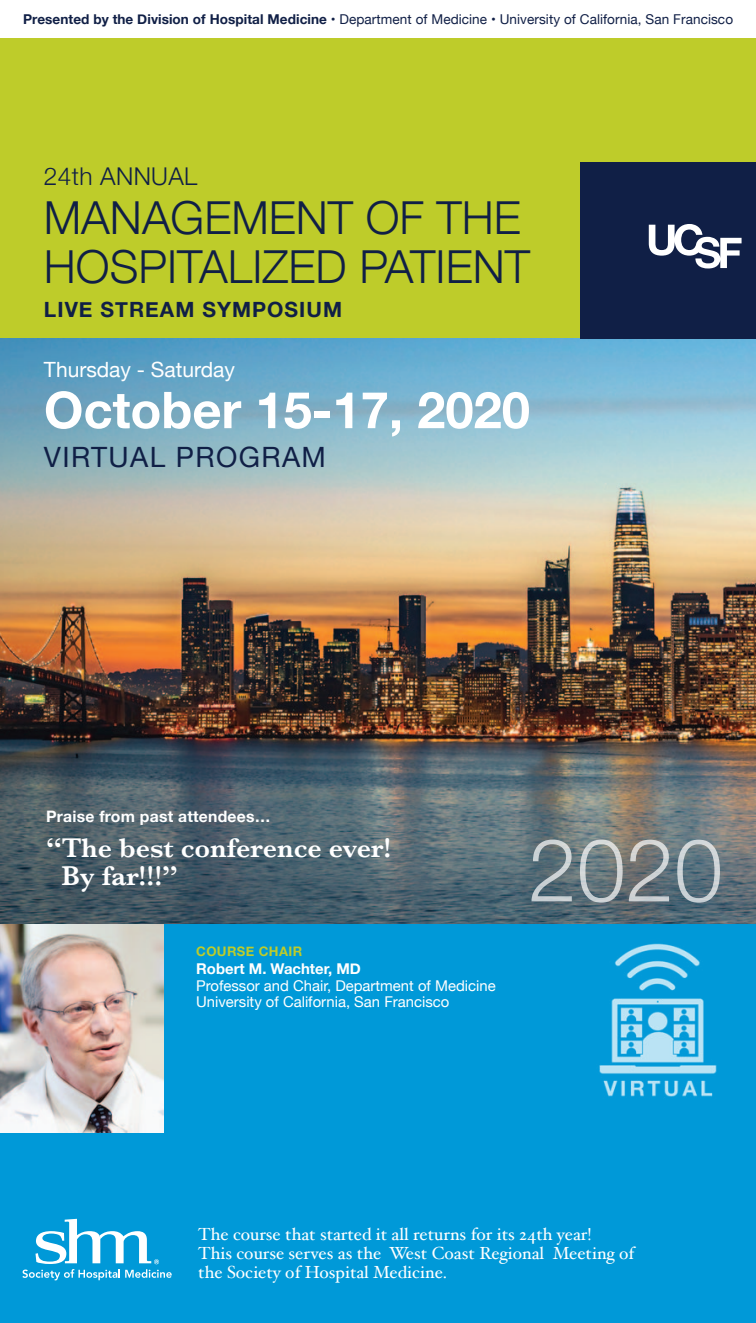
<style>
.page{position:relative;width:756px;height:1323px;background:#fff}
.page>*{position:absolute;margin:0;border:0;box-sizing:border-box;transform-origin:0 0}
.t1{font:300 87.5px "Helvetica Neue";color:rgb(255 255 255/.7)}
.t2{font:700 50.75px "Helvetica Neue";color:#fff}
.t3{font:300 45.5px/49px "Helvetica Neue";color:#101f46}
.t4{font:600 28px/28px "Baskerville";color:#fff}
.t5{font:28px "Helvetica Neue";letter-spacing:.05em;color:#101f46}
.t6{font:300 24.5px "Helvetica Neue";letter-spacing:.015em;color:#101f46}
.t7{font:700 21px "Helvetica Neue";letter-spacing:.05em;color:#101f46}
.t8{font:21px "Helvetica Neue";color:#fff}
.t9{font:17.5px/19.2px "Hoefler Text";color:#fff}
.t10{font:700 15.75px "Helvetica Neue";letter-spacing:.015em;color:#fff}
.t11{font:14.88px/16.6px "Helvetica Neue";color:#fff}
.t12{font:700 14.88px "Helvetica Neue";color:#fff}
.t13{font:13.65px "Helvetica Neue";letter-spacing:.005em;color:#101f46}
.t14{font:700 13.12px "Helvetica Neue";letter-spacing:.03em;color:#becc2a}
.s1{font-weight:700}
</style>
<div class="page">
<div style="left:0;top:39px;width:756px;height:352px;background:#becc2a"></div>
<div style="left:0;top:911px;width:756px;height:412px;background:#0099d8"></div>
<svg style="left:22px;top:1219px;width:150px;height:61px"></svg>
<img style="left:0;top:338px;width:756px;height:586px">
<img style="left:0;top:924px;width:164px;height:209px">
<img style="left:599px;top:943px;width:118px;height:155px">
<div style="left:580px;top:162px;width:176px;height:176px;background:#101f46"></div>
<svg style="left:649px;top:224px;width:93px;height:45px"></svg>
<p class="t13" style="left:23px;top:11px;width:712px"><span class="s1">Presented by the Division of Hospital Medicine</span> • Department of Medicine • University of California, San Francisco</p>
<h3 class="t6" style="left:44px;top:162px;width:155px">24th ANNUAL</h3>
<h3 class="t3" style="left:44px;top:193px;width:488px">MANAGEMENT OF THE<br>HOSPITALIZED PATIENT</h3>
<p class="t7" style="left:44px;top:296px;width:300px">LIVE STREAM SYMPOSIUM</p>
<p class="t8" style="left:44px;top:357px;width:192px">Thursday - Saturday</p>
<h2 class="t2" style="left:44px;top:379px;width:488px">October 15-17, 2020</h2>
<h3 class="t5" style="left:44px;top:440px;width:283px">VIRTUAL PROGRAM</h3>
<p class="t10" style="left:46px;top:806px;width:226px">Praise from past attendees…</p>
<h3 class="t4" style="left:62px;top:834px;width:331px;text-indent:-16px">“The best conference ever!<br>By far!!!”</h3>
<p class="t14" style="left:196px;top:943px;width:107px">COURSE CHAIR</p>
<p class="t12" style="left:196px;top:960px;width:166px">Robert M. Wachter, MD</p>
<p class="t11" style="left:196px;top:977px;width:301px">Professor and Chair, Department of Medicine<br>University of California, San Francisco</p>
<h1 class="t1" style="left:528px;top:817px;width:196px">2020</h1>
<p class="t9" style="left:198px;top:1226px;width:438px">The course that started it all returns for its 24th year!<br>This course serves as the West Coast Regional Meeting of the Society of Hospital Medicine.</p>
</div>
